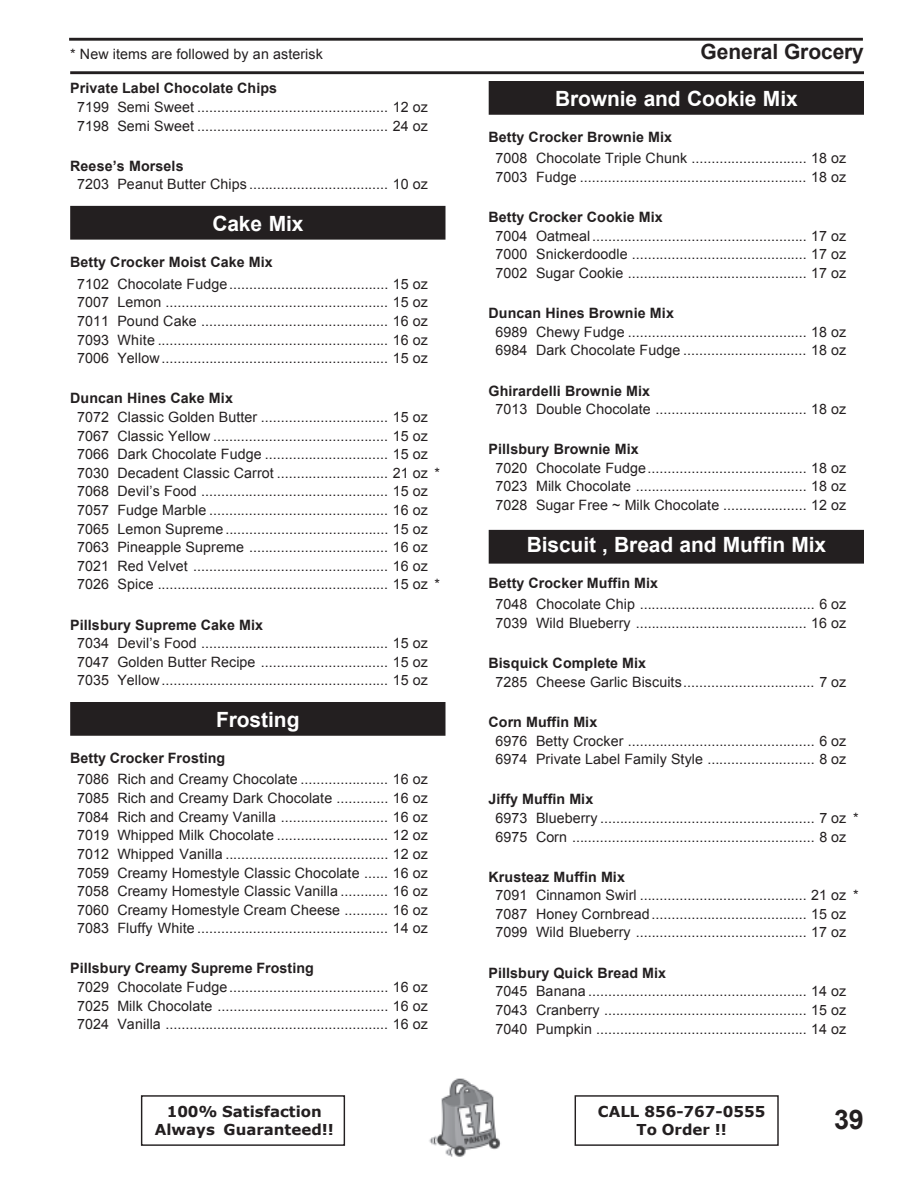
<style>
.page{position:relative;width:918px;height:1188px;background:#fff}
.page>*{position:absolute;margin:0;border:0;box-sizing:border-box;transform-origin:0 0}
.t1{font:700 27px "Arial";color:#231f20}
.t2{font:700 21px "Arial";letter-spacing:-.005em;color:#fff}
.t3{font:700 21px "Arial";letter-spacing:-.005em;color:#231f20}
.t4{font:700 15px/18px "Verdana";color:#231f20;text-align:center}
.t5{font:14.25px/18.6px "Arial";letter-spacing:.005em;color:#231f20}
.t6{font:700 14.25px "Arial";letter-spacing:.005em;color:#231f20}
</style>
<div class="page">
<div style="left:575px;top:1095px;width:204px;height:51px;border:1px solid #231f20"></div>
<div style="left:141px;top:1095px;width:204px;height:51px;border:1px solid #231f20"></div>
<img style="left:429px;top:1078px;width:72px;height:79px">
<hr style="left:70px;top:71px;width:794px;height:3px;background:#231f20">
<hr style="left:69px;top:38px;width:794px;height:3px;background:#231f20">
<div style="left:489px;top:531px;width:374px;height:32px;background:#231f20"></div>
<div style="left:489px;top:530px;width:375px;height:34px;border:1px solid #231f20"></div>
<div style="left:71px;top:703px;width:374px;height:32px;background:#231f20"></div>
<div style="left:70px;top:702px;width:376px;height:34px;border:1px solid #231f20"></div>
<div style="left:71px;top:207px;width:374px;height:32px;background:#231f20"></div>
<div style="left:70px;top:206px;width:376px;height:34px;border:1px solid #231f20"></div>
<div style="left:489px;top:82px;width:374px;height:32px;background:#231f20"></div>
<div style="left:489px;top:81px;width:375px;height:34px;border:1px solid #231f20"></div>
<p class="t5" style="left:70px;top:46px;width:254px">* New items are followed by an asterisk</p>
<h2 class="t3" style="left:701px;top:44px;width:165px">General Grocery</h2>
<p class="t6" style="left:70px;top:83px;width:209px">Private Label Chocolate Chips</p>
<p class="t5" style="left:77px;top:99px;width:352px">7199 Semi Sweet ................................................ 12 oz<br>7198 Semi Sweet ................................................ 24 oz</p>
<p class="t6" style="left:70px;top:160px;width:115px">Reese’s Morsels</p>
<p class="t5" style="left:77px;top:176px;width:352px">7203 Peanut Butter Chips ................................... 10 oz</p>
<h2 class="t2" style="left:212px;top:216px;width:93px">Cake Mix</h2>
<p class="t6" style="left:70px;top:257px;width:204px">Betty Crocker Moist Cake Mix</p>
<p class="t5" style="left:77px;top:276px;width:352px;text-align:justify">7102 Chocolate Fudge........................................ 15 oz 7007 Lemon ........................................................ 15 oz 7011 Pound Cake ............................................... 16 oz 7093 White .......................................................... 16 oz 7006 Yellow......................................................... 15 oz</p>
<p class="t6" style="left:70px;top:393px;width:164px">Duncan Hines Cake Mix</p>
<p class="t5" style="left:77px;top:409px;width:365px">7072 Classic Golden Butter ................................ 15 oz 7067 Classic Yellow ............................................ 15 oz 7066 Dark Chocolate Fudge ............................... 15 oz 7030 Decadent Classic Carrot ............................ 21 oz * 7068 Devil’s Food ............................................... 15 oz 7057 Fudge Marble ............................................. 16 oz 7065 Lemon Supreme......................................... 15 oz 7063 Pineapple Supreme ................................... 16 oz 7021 Red Velvet ................................................. 16 oz 7026 Spice .......................................................... 15 oz *</p>
<p class="t6" style="left:70px;top:619px;width:194px">Pillsbury Supreme Cake Mix</p>
<p class="t5" style="left:77px;top:635px;width:352px;text-align:justify">7034 Devil’s Food ............................................... 15 oz 7047 Golden Butter Recipe ................................ 15 oz 7035 Yellow......................................................... 15 oz</p>
<h2 class="t2" style="left:216px;top:712px;width:85px">Frosting</h2>
<p class="t6" style="left:70px;top:753px;width:157px">Betty Crocker Frosting</p>
<p class="t5" style="left:77px;top:771px;width:353px;text-align:justify">7086 Rich and Creamy Chocolate ...................... 16 oz 7085 Rich and Creamy Dark Chocolate ............. 16 oz 7084 Rich and Creamy Vanilla ........................... 16 oz 7019 Whipped Milk Chocolate ............................ 12 oz 7012 Whipped Vanilla ......................................... 12 oz 7059 Creamy Homestyle Classic Chocolate ...... 16 oz 7058 Creamy Homestyle Classic Vanilla ............ 16 oz 7060 Creamy Homestyle Cream Cheese ........... 16 oz 7083 Fluffy White ................................................ 14 oz</p>
<p class="t6" style="left:70px;top:963px;width:245px">Pillsbury Creamy Supreme Frosting</p>
<p class="t5" style="left:77px;top:979px;width:352px;text-align:justify">7029 Chocolate Fudge........................................ 16 oz 7025 Milk Chocolate ........................................... 16 oz 7024 Vanilla ........................................................ 16 oz</p>
<h2 class="t2" style="left:555px;top:91px;width:244px">Brownie and Cookie Mix</h2>
<p class="t6" style="left:489px;top:132px;width:185px">Betty Crocker Brownie Mix</p>
<p class="t5" style="left:495px;top:151px;width:352px">7008 Chocolate Triple Chunk ............................. 18 oz<br>7003 Fudge ......................................................... 18 oz</p>
<p class="t6" style="left:489px;top:212px;width:176px">Betty Crocker Cookie Mix</p>
<p class="t5" style="left:495px;top:228px;width:352px;text-align:justify">7004 Oatmeal...................................................... 17 oz 7000 Snickerdoodle ............................................ 17 oz 7002 Sugar Cookie ............................................. 17 oz</p>
<p class="t6" style="left:489px;top:308px;width:187px">Duncan Hines Brownie Mix</p>
<p class="t5" style="left:495px;top:324px;width:352px">6989 Chewy Fudge ............................................. 18 oz<br>6984 Dark Chocolate Fudge ............................... 18 oz</p>
<p class="t6" style="left:489px;top:385px;width:163px">Ghirardelli Brownie Mix</p>
<p class="t5" style="left:495px;top:401px;width:352px">7013 Double Chocolate ...................................... 18 oz</p>
<p class="t6" style="left:489px;top:444px;width:152px">Pillsbury Brownie Mix</p>
<p class="t5" style="left:495px;top:460px;width:352px;text-align:justify">7020 Chocolate Fudge........................................ 18 oz 7023 Milk Chocolate ........................................... 18 oz 7028 Sugar Free ~ Milk Chocolate ..................... 12 oz</p>
<h2 class="t2" style="left:527px;top:537px;width:301px">Biscuit , Bread and Muffin Mix</h2>
<p class="t6" style="left:489px;top:578px;width:171px">Betty Crocker Muffin Mix</p>
<p class="t5" style="left:495px;top:597px;width:352px">7048 Chocolate Chip ............................................ 6 oz<br>7039 Wild Blueberry ........................................... 16 oz</p>
<p class="t6" style="left:489px;top:658px;width:159px">Bisquick Complete Mix</p>
<p class="t5" style="left:495px;top:674px;width:352px">7285 Cheese Garlic Biscuits................................. 7 oz</p>
<p class="t6" style="left:489px;top:716px;width:110px">Corn Muffin Mix</p>
<p class="t5" style="left:495px;top:732px;width:353px">6976 Betty Crocker ............................................... 6 oz<br>6974 Private Label Family Style ........................... 8 oz</p>
<p class="t6" style="left:489px;top:794px;width:106px">Jiffy Muffin Mix</p>
<p class="t5" style="left:495px;top:810px;width:365px">6973 Blueberry ...................................................... 7 oz *<br>6975 Corn ............................................................. 8 oz</p>
<p class="t6" style="left:489px;top:871px;width:138px">Krusteaz Muffin Mix</p>
<p class="t5" style="left:495px;top:887px;width:365px">7091 Cinnamon Swirl .......................................... 21 oz *<br>7087 Honey Cornbread....................................... 15 oz<br>7099 Wild Blueberry ........................................... 17 oz</p>
<p class="t6" style="left:489px;top:967px;width:179px">Pillsbury Quick Bread Mix</p>
<p class="t5" style="left:495px;top:983px;width:352px;text-align:justify">7045 Banana ....................................................... 14 oz 7043 Cranberry ................................................... 15 oz 7040 Pumpkin ..................................................... 14 oz</p>
<p class="t4" style="left:155px;top:1104px;width:180px">100% Satisfaction<br>Always Guaranteed!!</p>
<p class="t4" style="left:598px;top:1104px;width:169px">CALL 856-767-0555<br>To Order !!</p>
<h1 class="t1" style="left:834px;top:1109px;width:31px">39</h1>
</div>
